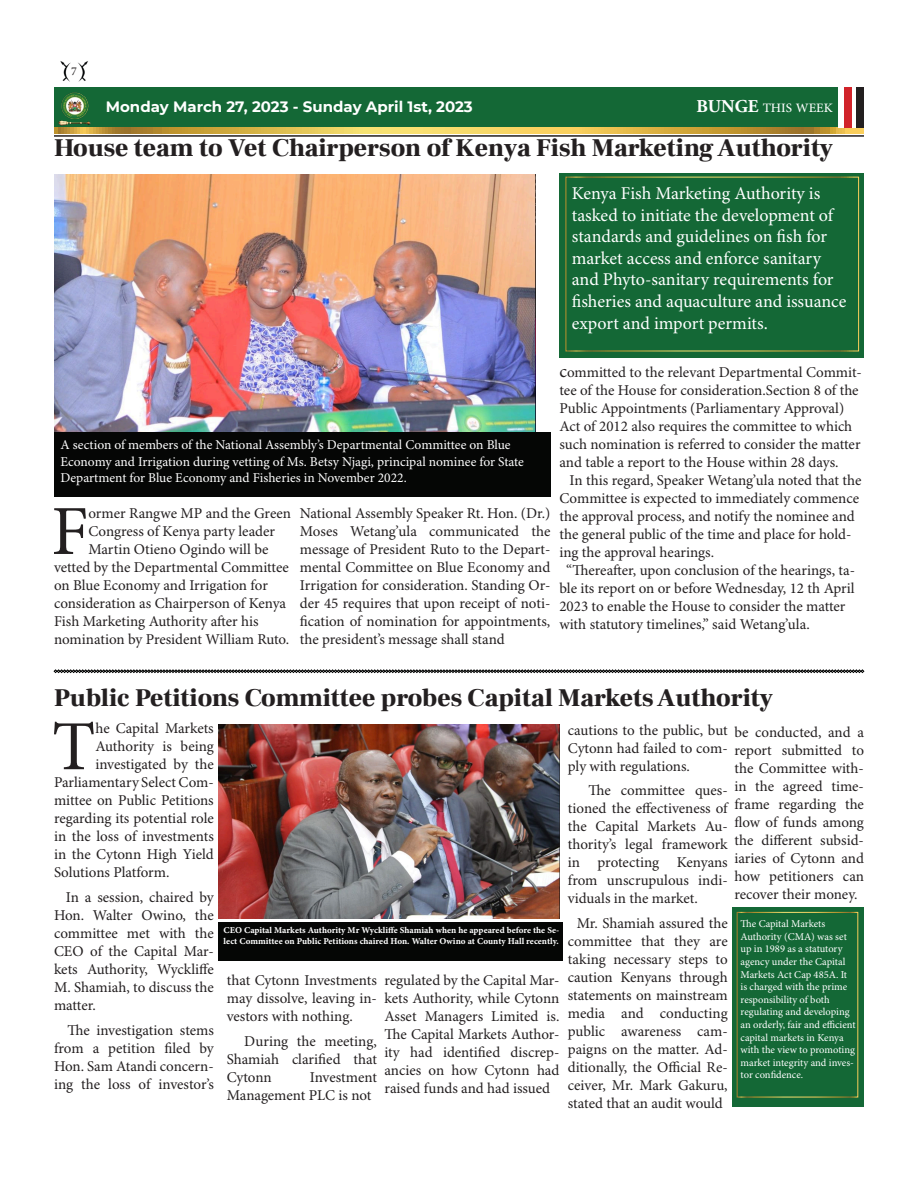
<style>
.page{position:relative;width:918px;height:1188px;background:#fff}
.page>*{position:absolute;margin:0;border:0;box-sizing:border-box;transform-origin:0 0}
.t1{font:70.35px "Minion Pro";color:#231f20}
.t2{font:900 25.5px "Frank Ruhl Libre";color:#231f20}
.t3{font:18px/21.6px "Minion Pro";letter-spacing:-.005em;color:#fff}
.t4{font:18px "Adobe Arabic";color:#fff}
.t5{font:15px/18px "Minion Pro";letter-spacing:-.005em;color:#231f20;text-align:justify}
.t6{font:700 15px "Montserrat";color:#fff}
.t7{font:13.5px/16.2px "Minion Pro";color:#fff}
.t8{font:12px "Minion Pro";color:#231f20}
.t9{font:10.5px/12.6px "Minion Pro";letter-spacing:-.005em;color:#fff}
.t10{font:9px/10.8px "Minion Pro Bold Capt";color:#fff}
.s1{font-family:"Adobe Garamond Pro";font-weight:700}
.s2{font-size:18px}
</style>
<div class="page">
<div style="left:218px;top:923px;width:345px;height:38px;background:#050605"></div>
<div style="left:54px;top:87px;width:810px;height:41px;background:#146836"></div>
<svg style="left:54px;top:128px;width:810px;height:5px;background:#d9b44a"></svg>
<hr style="left:54px;top:135px;width:810px;height:2px;background:#231f20">
<img style="left:58px;top:92px;width:32px;height:33px">
<img style="left:60px;top:61px;width:28px;height:21px">
<div style="left:839px;top:87px;width:25px;height:41px;background:#fff"></div>
<div style="left:856px;top:87px;width:8px;height:41px;background:#231f20"></div>
<div style="left:844px;top:87px;width:8px;height:41px;background:#d1232a"></div>
<img style="left:54px;top:174px;width:482px;height:258px">
<div style="left:559px;top:173px;width:305px;height:185px;background:#146836"></div>
<svg style="left:54px;top:670px;width:810px;height:3px;background:#454645"></svg>
<img style="left:218px;top:724px;width:341px;height:194px">
<div style="left:733px;top:907px;width:131px;height:199px;background:#146836"></div>
<div style="left:54px;top:432px;width:496px;height:65px;background:#050605"></div>
<p class="t8" style="left:71px;top:64px;width:7px">7</p>
<p class="t6" style="left:106px;top:96px;width:369px">Monday March 27, 2023 - Sunday April 1st, 2023</p>
<p class="t4" style="left:696px;top:95px;width:138px"><span class="s1">BUNGE</span> THIS WEEK</p>
<p class="t2" style="left:54px;top:132px;width:781px">House team to Vet Chairperson of Kenya Fish Marketing Authority</p>
<p class="t3" style="left:572px;top:183px;width:276px">Kenya Fish Marketing Authority is tasked to initiate the development of standards and guidelines on fish for market access and enforce sanitary and Phyto-sanitary requirements for fisheries and aquaculture and issuance export and import permits.</p>
<p class="t7" style="left:60px;top:438px;width:465px">A section of members of the National Assembly’s Departmental Committee on Blue<br>Economy and Irrigation during vetting of Ms. Betsy Njagi, principal nominee for State<br>Department for Blue Economy and Fisheries in November 2022.</p>
<p class="t1" style="left:51px;top:489px;width:39px">F</p>
<p class="t5" style="left:88px;top:505px;width:204px">ormer Rangwe MP and the Green</p>
<p class="t5" style="left:88px;top:523px;width:188px">Congress of Kenya party leader</p>
<p class="t5" style="left:88px;top:541px;width:182px">Martin Otieno Ogindo will be</p>
<p class="t5" style="left:54px;top:559px;width:236px">vetted by the Departmental Committee</p>
<p class="t5" style="left:54px;top:577px;width:215px">on Blue Economy and Irrigation for</p>
<p class="t5" style="left:54px;top:595px;width:234px">consideration as Chairperson of Kenya</p>
<p class="t5" style="left:54px;top:613px;width:206px">Fish Marketing Authority after his</p>
<p class="t5" style="left:54px;top:631px;width:237px">nomination by President William Ruto.</p>
<p class="t5" style="left:300px;top:505px;width:252px">National Assembly Speaker Rt. Hon. (Dr.)<br>Moses Wetang’ula communicated the message of President Ruto to the Depart&shy;mental Committee on Blue Economy and Irrigation for consideration. Standing Or&shy;der 45 requires that upon receipt of noti&shy;fication of nomination for appointments, the president’s message shall stand</p>
<p class="t5" style="left:559px;top:363px;width:304px;text-align:left"><span class="s2">c</span>ommitted to the relevant Departmental Commit&shy;tee of the House for consideration.Section 8 of the Public Appointments (Parliamentary Approval)<br>Act of 2012 also requires the committee to which such nomination is referred to consider the matter and table a report to the House within 28 days.</p>
<p class="t5" style="left:559px;top:471px;width:304px;text-align:left;text-indent:10px">In this regard, Speaker Wetang’ula noted that the<br>Committee is expected to immediately commence the approval process, and notify the nominee and</p>
<p class="t5" style="left:559px;top:525px;width:294px">the general public of the time and place for hold&shy;ing the approval hearings.</p>
<p class="t5" style="left:559px;top:561px;width:297px;text-indent:7px">“Thereafter, upon conclusion of the hearings, ta&shy;ble its report on or before Wednesday, 12 th April 2023 to enable the House to consider the matter</p>
<p class="t5" style="left:559px;top:615px;width:252px">with statutory timelines,” said Wetang’ula.</p>
<p class="t2" style="left:54px;top:682px;width:720px">Public Petitions Committee probes Capital Markets Authority</p>
<p class="t1" style="left:52px;top:705px;width:45px">T</p>
<p class="t5" style="left:95px;top:720px;width:120px">he Capital Markets</p>
<p class="t5" style="left:95px;top:738px;width:120px">Authority is being</p>
<p class="t5" style="left:95px;top:756px;width:120px">investigated by the</p>
<p class="t5" style="left:54px;top:774px;width:161px">Parliamentary Select Com-</p>
<p class="t5" style="left:54px;top:792px;width:161px">mittee on Public Petitions</p>
<p class="t5" style="left:54px;top:810px;width:161px">regarding its potential role</p>
<p class="t5" style="left:54px;top:828px;width:161px">in the loss of investments</p>
<p class="t5" style="left:54px;top:846px;width:161px">in the Cytonn High Yield</p>
<p class="t5" style="left:54px;top:864px;width:117px">Solutions Platform.</p>
<p class="t5" style="left:54px;top:889px;width:161px;text-indent:12px">In a session, chaired by Hon. Walter Owino, the committee met with the CEO of the Capital Mar&shy;kets Authority, Wyckliffe M. Shamiah, to discuss the matter.</p>
<p class="t5" style="left:54px;top:1022px;width:161px;text-indent:13px">The investigation stems from a petition filed by Hon. Sam Atandi concern&shy;ing the loss of investor’s</p>
<p class="t5" style="left:568px;top:722px;width:161px">cautions to the public, but Cytonn had failed to com&shy;ply with regulations.</p>
<p class="t5" style="left:568px;top:782px;width:161px;text-indent:20px">The committee ques&shy;tioned the effectiveness of the Capital Markets Au&shy;thority’s legal framework in protecting Kenyans from unscrupulous indi&shy;viduals in the market.</p>
<p class="t5" style="left:568px;top:915px;width:161px;text-align:center">Mr. Shamiah assured the committee that they are taking necessary steps to caution Kenyans through statements on mainstream media and conducting public awareness cam&shy;paigns on the matter. Ad&shy;ditionally, the Official Re&shy;ceiver, Mr. Mark Gakuru, stated that an audit would</p>
<p class="t5" style="left:734px;top:724px;width:131px">be conducted, and a report submitted to the Committee with&shy;in the agreed time&shy;frame regarding the flow of funds among the different subsid&shy;iaries of Cytonn and how petitioners can recover their money.</p>
<p class="t10" style="left:224px;top:925px;width:337px">CEO Capital Markets Authority Mr Wyckliffe Shamiah when he appeared before the Se&shy;lect Committee on Public Petitions chaired Hon. Walter Owino at County Hall recently.</p>
<p class="t9" style="left:741px;top:918px;width:117px">The Capital Markets<br>Authority (CMA) was set up in 1989 as a statutory agency under the Capital<br>Markets Act Cap 485A. It is charged with the prime responsibility of both regulating and developing an orderly, fair and efficient capital markets in Kenya with the view to promoting market integrity and inves&shy;tor confidence.</p>
<p class="t5" style="left:227px;top:972px;width:152px">that Cytonn Investments may dissolve, leaving in&shy;vestors with nothing.</p>
<p class="t5" style="left:227px;top:1033px;width:152px;text-indent:17px">During the meeting, Shamiah clarified that Cytonn</p>
<p class="t5" style="left:384px;top:972px;width:176px">regulated by the Capital Mar&shy;kets Authority, while Cytonn Asset Managers Limited is.<br>The Capital Markets Author&shy;ity had identified discrep&shy;ancies on how Cytonn had raised funds and had issued</p>
<p class="t5" style="left:227px;top:1069px;width:152px;text-indent:83px">Investment<br>Management PLC is not</p>
</div>
